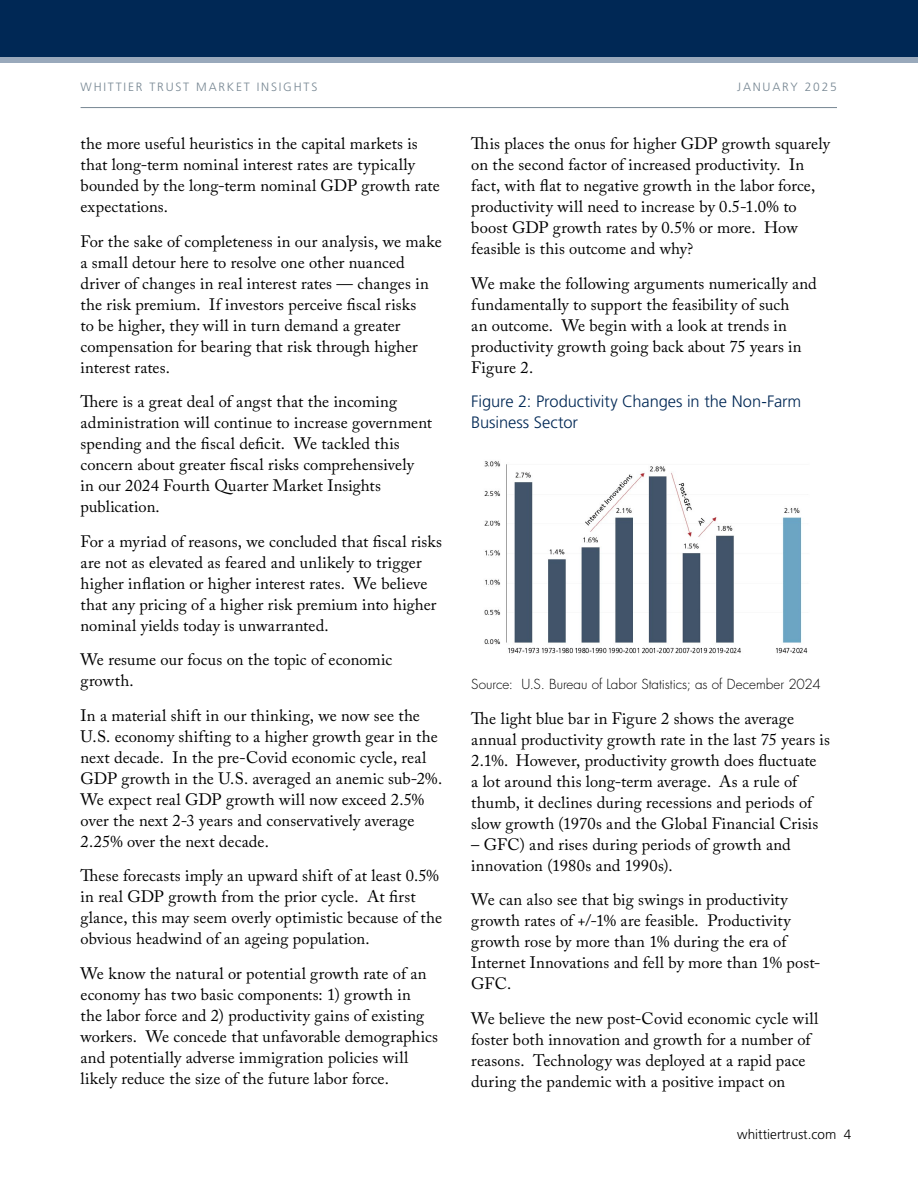
<style>
.page{position:relative;width:918px;height:1188px;background:#fff}
.page>*{position:absolute;margin:0;border:0;box-sizing:border-box;transform-origin:0 0}
.t1{font:16.5px/21px "Adobe Caslon Pro";letter-spacing:.005em;color:#000}
.t2{font:300 16.5px/21px "Frutiger LT Pro";letter-spacing:-.005em;color:#002855}
.t3{font:300 13.5px "Futura Std";color:#000}
.t4{font:300 13.5px "Frutiger LT Pro";color:#000}
.t5{font:300 12px "Frutiger LT Pro";letter-spacing:.15em;color:#768692}
</style>
<div class="page">
<hr style="left:81px;top:107px;width:756px;height:1px;background:#768692">
<div style="left:0;top:0;width:918px;height:63px;background:#002855"></div>
<div style="left:0;top:57px;width:918px;height:6px;background:#99a9bb"></div>
<img style="left:484px;top:461px;width:324px;height:193px">
<p class="t5" style="left:81px;top:80px;width:238px">WHITTIER TRUST MARKET INSIGHTS</p>
<p class="t5" style="left:737px;top:80px;width:101px">JANUARY 2025</p>
<p class="t1" style="left:81px;top:133px;width:361px">the more useful heuristics in the capital markets is that long-term nominal interest rates are typically bounded by the long-term nominal GDP growth rate expectations.</p>
<p class="t1" style="left:81px;top:231px;width:363px">For the sake of completeness in our analysis, we make a small detour here to resolve one other nuanced driver of changes in real interest rates — changes in the risk premium. If investors perceive fiscal risks<br>to be higher, they will in turn demand a greater compensation for bearing that risk through higher interest rates.</p>
<p class="t1" style="left:81px;top:391px;width:353px">There is a great deal of angst that the incoming administration will continue to increase government spending and the fiscal deficit. We tackled this concern about greater fiscal risks comprehensively<br>in our 2024 Fourth Quarter Market Insights publication.</p>
<p class="t1" style="left:81px;top:531px;width:363px">For a myriad of reasons, we concluded that fiscal risks are not as elevated as feared and unlikely to trigger higher inflation or higher interest rates. We believe that any pricing of a higher risk premium into higher nominal yields today is unwarranted.</p>
<p class="t1" style="left:81px;top:649px;width:313px">We resume our focus on the topic of economic growth.</p>
<p class="t1" style="left:81px;top:705px;width:363px">In a material shift in our thinking, we now see the U.S. economy shifting to a higher growth gear in the next decade. In the pre-Covid economic cycle, real GDP growth in the U.S. averaged an anemic sub-2%.<br>We expect real GDP growth will now exceed 2.5% over the next 2-3 years and conservatively average 2.25% over the next decade.</p>
<p class="t1" style="left:81px;top:865px;width:363px">These forecasts imply an upward shift of at least 0.5% in real GDP growth from the prior cycle. At first glance, this may seem overly optimistic because of the obvious headwind of an ageing population.</p>
<p class="t1" style="left:81px;top:963px;width:359px">We know the natural or potential growth rate of an economy has two basic components: 1) growth in<br>the labor force and 2) productivity gains of existing workers. We concede that unfavorable demographics and potentially adverse immigration policies will likely reduce the size of the future labor force.</p>
<p class="t1" style="left:471px;top:133px;width:360px">This places the onus for higher GDP growth squarely on the second factor of increased productivity. In fact, with flat to negative growth in the labor force, productivity will need to increase by 0.5-1.0% to boost GDP growth rates by 0.5% or more. How feasible is this outcome and why?</p>
<p class="t1" style="left:471px;top:273px;width:347px">We make the following arguments numerically and fundamentally to support the feasibility of such<br>an outcome. We begin with a look at trends in productivity growth going back about 75 years in Figure 2.</p>
<p class="t2" style="left:471px;top:391px;width:332px">Figure 2: Productivity Changes in the Non-Farm<br>Business Sector</p>
<p class="t3" style="left:471px;top:676px;width:351px">Source: U.S. Bureau of Labor Statistics; as of December 2024</p>
<p class="t1" style="left:471px;top:708px;width:360px">The light blue bar in Figure 2 shows the average annual productivity growth rate in the last 75 years is 2.1%. However, productivity growth does fluctuate<br>a lot around this long-term average. As a rule of thumb, it declines during recessions and periods of slow growth (1970s and the Global Financial Crisis</p>
<p class="t1" style="left:471px;top:834px;width:321px">– GFC) and rises during periods of growth and innovation (1980s and 1990s).</p>
<p class="t1" style="left:471px;top:889px;width:351px">We can also see that big swings in productivity growth rates of +/-1% are feasible. Productivity growth rose by more than 1% during the era of Internet Innovations and fell by more than 1% post-GFC.</p>
<p class="t1" style="left:471px;top:1008px;width:349px">We believe the new post-Covid economic cycle will foster both innovation and growth for a number of reasons. Technology was deployed at a rapid pace during the pandemic with a positive impact on</p>
<p class="t4" style="left:737px;top:1127px;width:115px">whittiertrust.com 4</p>
</div>
